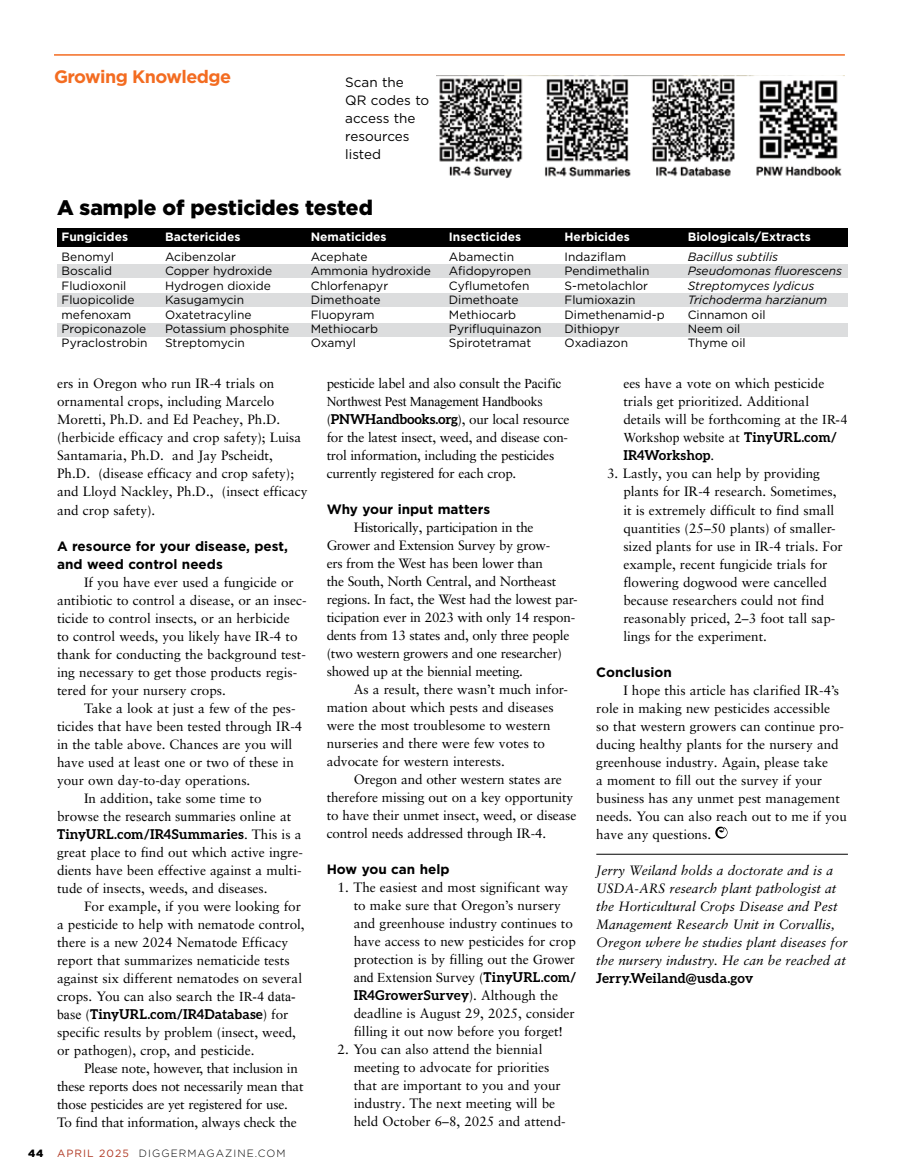
<style>
.page{position:relative;width:905px;height:1175px;background:#fff}
.page>*{position:absolute;margin:0;border:0;box-sizing:border-box;transform-origin:0 0}
.t1{font:900 21px "Gotham";color:#000}
.t2{font:700 18px "Gotham";letter-spacing:-.03em;color:#f36c21}
.t3{font:13.5px/18px "Sabon LT Pro";color:#000}
.t4{font:13.5px/18px "Sabon LT Pro";letter-spacing:-.02em;color:#000}
.t5{font:italic 13.5px/18px "Sabon LT Pro";color:#000}
.t6{font:13.5px "Aleo";letter-spacing:.005em;color:#000}
.t7{font:13.5px "Times New Roman";letter-spacing:-.005em;color:#000}
.t8{font:700 13.5px/18px "Gotham";color:#000}
.t9{font:13.5px/18px "Gotham";color:#000}
.t10{font:12px/14.4px "Gotham";color:#000}
.t11{font:italic 12px/14.4px "Gotham";color:#000}
.t12{font:700 12px "Gotham";color:#fff}
.t13{font:300 10.5px "Gotham";letter-spacing:.1em;color:#000}
.t14{font:900 10.5px "Gotham";color:#000}
.s1{font-family:"Times New Roman"}
.s2{font-family:"Sabon LT Pro"}
.s3{font-weight:400;color:#b03823}
.s4{font-family:"Aleo"}
</style>
<div class="page">
<hr style="left:54px;top:54px;width:790px;height:2px;background:#f36c21">
<hr style="left:596px;top:854px;width:251px;height:1px;background:#000">
<svg style="left:715px;top:826px;width:12px;height:12px"></svg>
<img style="left:436px;top:76px;width:406px;height:103px">
<div style="left:57px;top:323px;width:790px;height:13px;background:#dcddde"></div>
<div style="left:57px;top:293px;width:790px;height:14px;background:#dcddde"></div>
<div style="left:57px;top:264px;width:790px;height:14px;background:#dcddde"></div>
<div style="left:57px;top:229px;width:790px;height:18px;background:#000"></div>
<h2 class="t2" style="left:54px;top:65px;width:179px">Growing Knowledge</h2>
<p class="t9" style="left:345px;top:73px;width:86px">Scan the<br>QR codes to access the resources listed</p>
<h1 class="t1" style="left:57px;top:193px;width:317px">A sample of pesticides tested</h1>
<p class="t12" style="left:165px;top:229px;width:77px">Bactericides</p>
<p class="t10" style="left:165px;top:249px;width:126px">Acibenzolar<br>Copper hydroxide<br>Hydrogen dioxide<br>Kasugamycin<br>Oxatetracyline<br>Potassium phosphite<br>Streptomycin</p>
<p class="t12" style="left:62px;top:229px;width:68px">Fungicides</p>
<p class="t10" style="left:62px;top:249px;width:88px">Benomyl<br>Boscalid<br>Fludioxonil<br>Fluopicolide mefenoxam<br>Propiconazole<br>Pyraclostrobin</p>
<p class="t12" style="left:311px;top:229px;width:77px">Nematicides</p>
<p class="t10" style="left:311px;top:249px;width:122px">Acephate<br>Ammonia hydroxide<br>Chlorfenapyr<br>Dimethoate<br>Fluopyram<br>Methiocarb<br>Oxamyl</p>
<p class="t12" style="left:449px;top:229px;width:74px">Insecticides</p>
<p class="t10" style="left:449px;top:249px;width:94px">Abamectin<br>Afidopyropen<br>Cyflumetofen<br>Dimethoate<br>Methiocarb<br>Pyrifluquinazon<br>Spirotetramat</p>
<p class="t12" style="left:564px;top:229px;width:67px">Herbicides</p>
<p class="t10" style="left:564px;top:249px;width:102px">Indaziflam<br>Pendimethalin<br>S-metolachlor<br>Flumioxazin<br>Dimethenamid-p<br>Dithiopyr<br>Oxadiazon</p>
<p class="t12" style="left:687px;top:229px;width:125px">Biologicals/Extracts</p>
<p class="t11" style="left:687px;top:249px;width:156px">Bacillus subtilis<br>Pseudomonas fluorescens<br>Streptomyces lydicus<br>Trichoderma harzianum</p>
<p class="t10" style="left:687px;top:307px;width:79px">Cinnamon oil<br>Neem oil<br>Thyme oil</p>
<p class="t3" style="left:57px;top:374px;width:252px">ers in Oregon who run IR-4 trials on ornamental crops, including Marcelo Moretti, Ph.D. and Ed Peachey, Ph.D. (herbicide efficacy and crop safety); Luisa Santamaria, Ph.D. and Jay Pscheidt, Ph.D. (disease efficacy and crop safety); and Lloyd Nackley, Ph.D., (insect efficacy and crop safety).</p>
<p class="t8" style="left:57px;top:536px;width:232px">A resource for your disease, pest, and weed control needs</p>
<p class="t3" style="left:57px;top:572px;width:251px;text-indent:27px">If you have ever used a fungicide or antibiotic to control a disease, or an insec&shy;ticide to control insects, or an herbicide<br>to control weeds, you likely have IR-4 to thank for conducting the background test&shy;ing necessary to get those products regis&shy;tered for your nursery crops.</p>
<p class="t3" style="left:84px;top:698px;width:213px">Take a look at just a few of the pes-</p>
<p class="t3" style="left:57px;top:716px;width:247px">ticides that have been tested through IR-4</p>
<p class="t3" style="left:57px;top:734px;width:237px">in the table above. Chances are you will</p>
<p class="t3" style="left:57px;top:752px;width:238px">have used at least one or two of these in</p>
<p class="t3" style="left:57px;top:770px;width:195px">your own day-to-day operations.</p>
<p class="t3" style="left:84px;top:788px;width:179px">In addition, take some time to</p>
<p class="t3" style="left:57px;top:806px;width:236px">browse the <span class="s1">research summaries</span> online at</p>
<p class="t6" style="left:57px;top:823px;width:246px">TinyURL.com/IR4Summaries<span class="s2">. This is a</span></p>
<p class="t3" style="left:57px;top:842px;width:247px;text-align:justify">great place to find out which active ingre&shy;dients have been effective against a multi&shy;tude of insects, weeds, and diseases.</p>
<p class="t3" style="left:57px;top:896px;width:249px;text-indent:27px">For example, if you were looking for a pesticide to help with nematode control, there is a new 2024 Nematode Efficacy report that summarizes nematicide tests against six different nematodes on several crops. You can also search the <span class="s1">IR-4 data-</span></p>
<p class="t6" style="left:57px;top:1003px;width:233px"><span class="s1">base</span> <span class="s2">(</span>TinyURL.com/IR4Database<span class="s2">) for</span></p>
<p class="t3" style="left:57px;top:1022px;width:240px">specific results by problem (insect, weed, or pathogen), crop, and pesticide.</p>
<p class="t4" style="left:57px;top:1058px;width:248px;text-indent:27px">Please note, however, that inclusion in these reports does not necessarily mean that those pesticides are yet registered for use.<br>To find that information, always check the</p>
<p class="t14" style="left:28px;top:1145px;width:17px">44</p>
<p class="t13" style="left:57px;top:1146px;width:230px"><span class="s3">APRIL 2025</span> DIGGERMAGAZINE.COM</p>
<p class="t4" style="left:327px;top:374px;width:236px">pesticide label and also consult the <span class="s1">Pacific</span></p>
<p class="t7" style="left:327px;top:393px;width:217px">Northwest Pest Management Handbooks</p>
<p class="t4" style="left:327px;top:410px;width:244px">(<span class="s4">PNWHandbooks.org</span>), our local resource for the latest insect, weed, and disease con&shy;trol information, including the pesticides currently registered for each crop.</p>
<p class="t8" style="left:327px;top:500px;width:165px">Why your input matters</p>
<p class="t4" style="left:327px;top:518px;width:252px;text-indent:27px">Historically, participation in the Grower and Extension Survey by grow-<br>ers from the West has been lower than<br>the South, North Central, and Northeast regions. In fact, the West had the lowest par&shy;ticipation ever in 2023 with only 14 respon&shy;dents from 13 states and, only three people (two western growers and one researcher) showed up at the biennial meeting.</p>
<p class="t3" style="left:327px;top:680px;width:243px;text-indent:27px">As a result, there wasn’t much infor&shy;mation about which pests and diseases were the most troublesome to western nurseries and there were few votes to advocate for western interests.</p>
<p class="t3" style="left:327px;top:770px;width:251px;text-indent:27px">Oregon and other western states are therefore missing out on a key opportunity to have their unmet insect, weed, or disease control needs addressed through IR-4.</p>
<p class="t8" style="left:327px;top:860px;width:124px">How you can help</p>
<p class="t3" style="left:354px;top:878px;width:224px;text-indent:-16px">1. The easiest and most significant way to make sure that Oregon’s nursery and greenhouse industry continues to have access to new pesticides for crop protection is by filling out the <span class="s1">Grower</span></p>
<p class="t7" style="left:354px;top:968px;width:224px">and Extension Survey <span class="s2">(</span><span class="s4">TinyURL.com/</span></p>
<p class="t6" style="left:354px;top:985px;width:206px">IR4GrowerSurvey<span class="s2">). Although the</span></p>
<p class="t3" style="left:354px;top:1004px;width:222px">deadline is August 29, 2025, consider filling it out now before you forget!</p>
<p class="t3" style="left:354px;top:1040px;width:213px;text-indent:-16px">2. You can also attend the biennial meeting to advocate for priorities that are important to you and your industry. The next meeting will be held October 6–8, 2025 and attend-</p>
<p class="t3" style="left:623px;top:374px;width:225px">ees have a vote on which pesticide trials get prioritized. Additional details will be forthcoming at the <span class="s1">IR-4</span></p>
<p class="t7" style="left:623px;top:429px;width:215px">Workshop website <span class="s2">at</span> <span class="s4">TinyURL.com/</span></p>
<p class="t6" style="left:623px;top:445px;width:92px">IR4Workshop<span class="s2">.</span></p>
<p class="t3" style="left:623px;top:464px;width:221px;text-indent:-16px">3. Lastly, you can help by providing plants for IR-4 research. Sometimes, it is extremely difficult to find small quantities (25–50 plants) of smaller&shy;sized plants for use in IR-4 trials. For example, recent fungicide trials for flowering dogwood were cancelled because researchers could not find reasonably priced, 2–3 foot tall sap&shy;lings for the experiment.</p>
<p class="t8" style="left:596px;top:662px;width:77px">Conclusion</p>
<p class="t3" style="left:596px;top:680px;width:252px;text-indent:27px">I hope this article has clarified IR-4’s role in making new pesticides accessible<br>so that western growers can continue pro&shy;ducing healthy plants for the nursery and greenhouse industry. Again, please take<br>a moment to fill out the survey if your business has any unmet pest management needs. You can also reach out to me if you have any questions.</p>
<p class="t5" style="left:596px;top:860px;width:253px">Jerry Weiland holds a doctorate and is a USDA-ARS research plant pathologist at the Horticultural Crops Disease and Pest Management Research Unit in Corvallis, Oregon where he studies plant diseases for the nursery industry. He can be reached at</p>
<p class="t6" style="left:596px;top:967px;width:158px">Jerry.Weiland@usda.gov</p>
</div>
